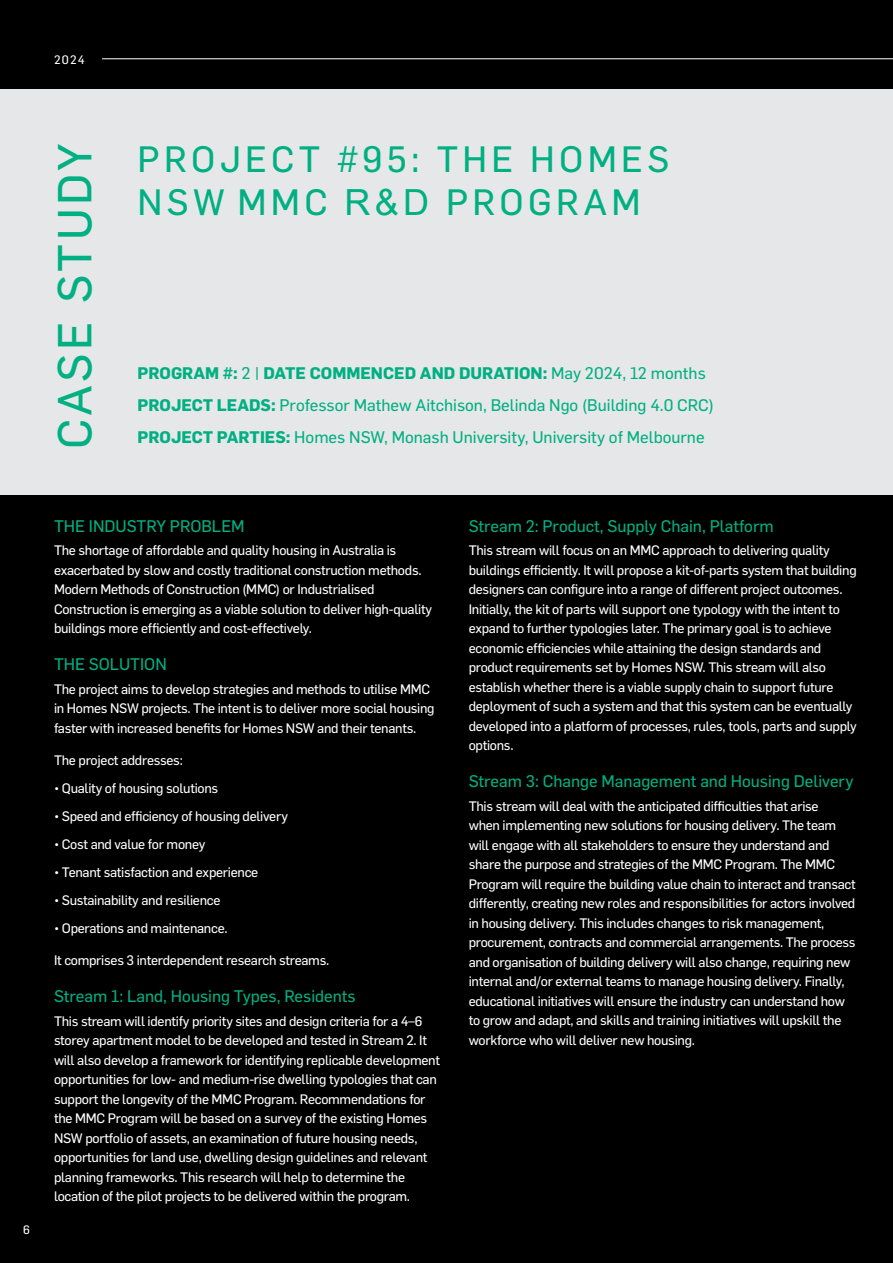
<style>
.page{position:relative;width:893px;height:1263px;background:#000}
.page>*{position:absolute;margin:0;border:0;box-sizing:border-box;transform-origin:0 0}
.t1{font:46.8px "Flama Basic";letter-spacing:.07em;color:#00b082}
.t2{font:36px/43.2px "Flama Basic";letter-spacing:.12em;color:#00b082}
.t3{font:16.5px "Flama Basic";color:#00b082}
.t4{font:700 16.5px "Flama";color:#00b082}
.t5{font:13.5px/19.5px "Flama Basic";letter-spacing:-.02em;color:#fff}
.t6{font:12px "Flama Basic";color:#fff}
.s1{font-family:"Arial"}
.s2{font-family:"Flama Basic";font-weight:400}
.s3{font-family:"Flama";font-weight:700}
</style>
<div class="page">
<hr style="left:102px;top:58px;width:791px;height:1px;background:#fff">
<div style="left:0;top:89px;width:893px;height:405px;background:#e6e7e8"></div>
<p class="t6" style="left:54px;top:50px;width:32px">2024</p>
<p class="t1" style="left:40px;top:449px;width:307px;rotate:-90deg">CASE STUDY</p>
<p class="t2" style="left:138px;top:136px;width:533px">PROJECT #95: THE HOMES<br>NSW MMC <span class="s1">R&amp;D</span> PROGRAM</p>
<p class="t4" style="left:138px;top:360px;width:570px">PROGRAM #: <span class="s2">2 |</span> DATE COMMENCED AND DURATION: <span class="s2">May 2024, 12 months</span></p>
<p class="t3" style="left:138px;top:392px;width:578px"><span class="s3">PROJECT LEADS:</span> Professor Mathew Aitchison, Belinda Ngo (Building 4.0 CRC)</p>
<p class="t3" style="left:138px;top:425px;width:568px"><span class="s3">PROJECT PARTIES:</span> Homes NSW, Monash University, University of Melbourne</p>
<p class="t6" style="left:23px;top:1221px;width:8px">6</p>
<p class="t3" style="left:54px;top:513px;width:192px">THE INDUSTRY PROBLEM</p>
<p class="t5" style="left:54px;top:540px;width:380px">The shortage of affordable and quality housing in Australia is exacerbated by slow and costly traditional construction methods.<br>Modern Methods of Construction (MMC) or Industrialised Construction is emerging as a viable solution to deliver high-quality buildings more efficiently and cost-effectively.</p>
<p class="t3" style="left:54px;top:652px;width:114px">THE SOLUTION</p>
<p class="t5" style="left:54px;top:678px;width:382px">The project aims to develop strategies and methods to utilise MMC in Homes NSW projects. The intent is to deliver more social housing faster with increased benefits for Homes NSW and their tenants.</p>
<p class="t5" style="left:54px;top:750px;width:130px">The project addresses:</p>
<p class="t5" style="left:54px;top:778px;width:166px">• Quality of housing solutions</p>
<p class="t5" style="left:54px;top:806px;width:236px">• Speed and efficiency of housing delivery</p>
<p class="t5" style="left:54px;top:834px;width:153px">• Cost and value for money</p>
<p class="t5" style="left:54px;top:862px;width:206px">• Tenant satisfaction and experience</p>
<p class="t5" style="left:54px;top:890px;width:168px">• Sustainability and resilience</p>
<p class="t5" style="left:54px;top:918px;width:175px">• Operations and maintenance.</p>
<p class="t5" style="left:54px;top:950px;width:277px">It comprises 3 interdependent research streams.</p>
<p class="t3" style="left:54px;top:983px;width:303px">Stream 1: Land, Housing Types, Residents</p>
<p class="t5" style="left:54px;top:1010px;width:388px">This stream will identify priority sites and design criteria for a 4–6 storey apartment model to be developed and tested in Stream 2. It will also develop a framework for identifying replicable development opportunities for low- and medium-rise dwelling typologies that can support the longevity of the MMC Program. Recommendations for the MMC Program will be based on a survey of the existing Homes NSW portfolio of assets, an examination of future housing needs, opportunities for land use, dwelling design guidelines and relevant planning frameworks. This research will help to determine the location of the pilot projects to be delivered within the program.</p>
<p class="t3" style="left:469px;top:513px;width:307px">Stream 2: Product, Supply Chain, Platform</p>
<p class="t5" style="left:469px;top:540px;width:390px">This stream will focus on an MMC approach to delivering quality buildings efficiently. It will propose a kit-of-parts system that building designers can configure into a range of different project outcomes.<br>Initially, the kit of parts will support one typology with the intent to expand to further typologies later. The primary goal is to achieve economic efficiencies while attaining the design standards and product requirements set by Homes NSW. This stream will also establish whether there is a viable supply chain to support future deployment of such a system and that this system can be eventually developed into a platform of processes, rules, tools, parts and supply options.</p>
<p class="t3" style="left:469px;top:769px;width:386px">Stream 3: Change Management and Housing Delivery</p>
<p class="t5" style="left:469px;top:795px;width:388px">This stream will deal with the anticipated difficulties that arise<br>when implementing new solutions for housing delivery. The team will engage with all stakeholders to ensure they understand and share the purpose and strategies of the MMC Program. The MMC Program will require the building value chain to interact and transact differently, creating new roles and responsibilities for actors involved in housing delivery. This includes changes to risk management, procurement, contracts and commercial arrangements. The process and organisation of building delivery will also change, requiring new internal and/or external teams to manage housing delivery. Finally, educational initiatives will ensure the industry can understand how to grow and adapt, and skills and training initiatives will upskill the workforce who will deliver new housing.</p>
</div>
